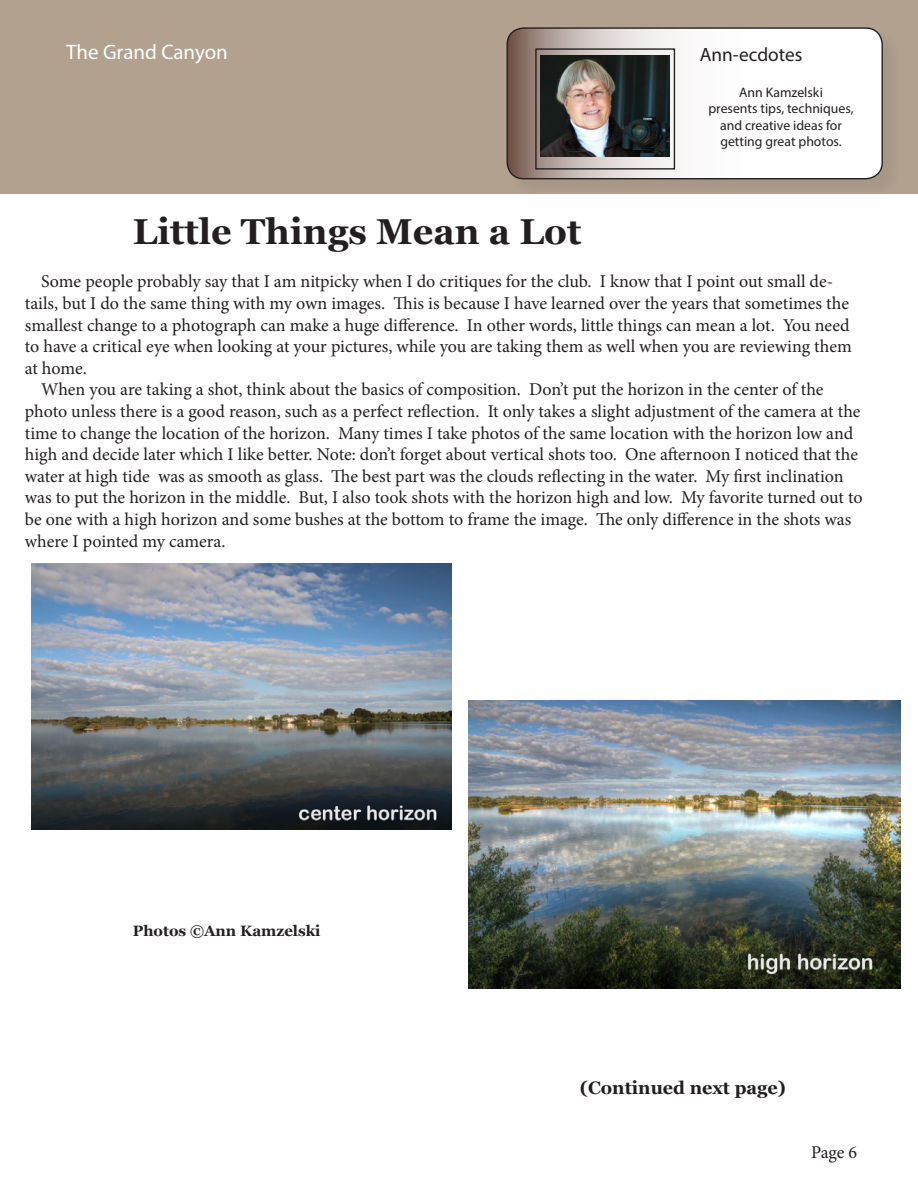
<style>
.page{position:relative;width:918px;height:1188px;background:#fff}
.page>*{position:absolute;margin:0;border:0;box-sizing:border-box;transform-origin:0 0}
.t1{font:700 36px "Georgia";color:#231f20}
.t2{font:21px "Myriad Pro";color:#fff}
.Arno_Semibold_Italic{font:19.35px "Myriad Pro";color:#231f20}
.t3{font:18px/21.6px "Minion Pro";letter-spacing:-.005em;color:#231f20}
.t4{font:700 18px "Georgia";color:#231f20}
.t5{font:700 15px "Georgia";color:#231f20}
.Arno_Semibold_Italic-2{font:13.8px/16.5px "Myriad Pro";color:#231f20;text-align:center}
</style>
<div class="page">
<div style="left:0;top:0;width:918px;height:193px;background:#b2a18f"></div>
<div style="left:509px;top:30px;width:392px;height:168px;background:#231f20;opacity:.08"></div>
<svg style="left:507px;top:28px;width:375px;height:151px;background:#ebe6e5"></svg>
<div style="left:507px;top:27px;width:376px;height:152px;border:1px solid #231f20;border-radius:17px"></div>
<img style="left:540px;top:56px;width:130px;height:101px">
<div style="left:535px;top:48px;width:140px;height:122px;border:1px solid #231f20"></div>
<img style="left:31px;top:564px;width:420px;height:266px">
<img style="left:468px;top:700px;width:432px;height:289px">
<p class="t2" style="left:66px;top:39px;width:163px">The Grand Canyon</p>
<p class="t1" style="left:133px;top:209px;width:450px">Little Things Mean a Lot</p>
<p class="Arno_Semibold_Italic" style="left:700px;top:43px;width:104px">Ann-ecdotes</p>
<p class="Arno_Semibold_Italic-2" style="left:739px;top:84px;width:85px">Ann Kamzelski</p>
<p class="Arno_Semibold_Italic-2" style="left:708px;top:100px;width:147px">presents tips, techniques, and creative ideas for</p>
<p class="Arno_Semibold_Italic-2" style="left:720px;top:133px;width:123px">getting great photos.</p>
<p class="t3" style="left:25px;top:271px;width:828px;text-indent:16px">Some people probably say that I am nitpicky when I do critiques for the club. I know that I point out small de&shy;tails, but I do the same thing with my own images. This is because I have learned over the years that sometimes the smallest change to a photograph can make a huge difference. In other words, little things can mean a lot. You need to have a critical eye when looking at your pictures, while you are taking them as well when you are reviewing them at home.</p>
<p class="t3" style="left:25px;top:379px;width:839px;text-indent:16px">When you are taking a shot, think about the basics of composition. Don’t put the horizon in the center of the photo unless there is a good reason, such as a perfect reflection. It only takes a slight adjustment of the camera at the time to change the location of the horizon. Many times I take photos of the same location with the horizon low and high and decide later which I like better. Note: don’t forget about vertical shots too. One afternoon I noticed that the water at high tide was as smooth as glass. The best part was the clouds reflecting in the water. My first inclination was to put the horizon in the middle. But, I also took shots with the horizon high and low. My favorite turned out to be one with a high horizon and some bushes at the bottom to frame the image. The only difference in the shots was where I pointed my camera.</p>
<p class="t5" style="left:133px;top:921px;width:189px">Photos ©Ann Kamzelski</p>
<p class="t4" style="left:580px;top:1076px;width:208px">(Continued next page)</p>
<p class="t3" style="left:811px;top:1141px;width:48px">Page 6</p>
</div>
